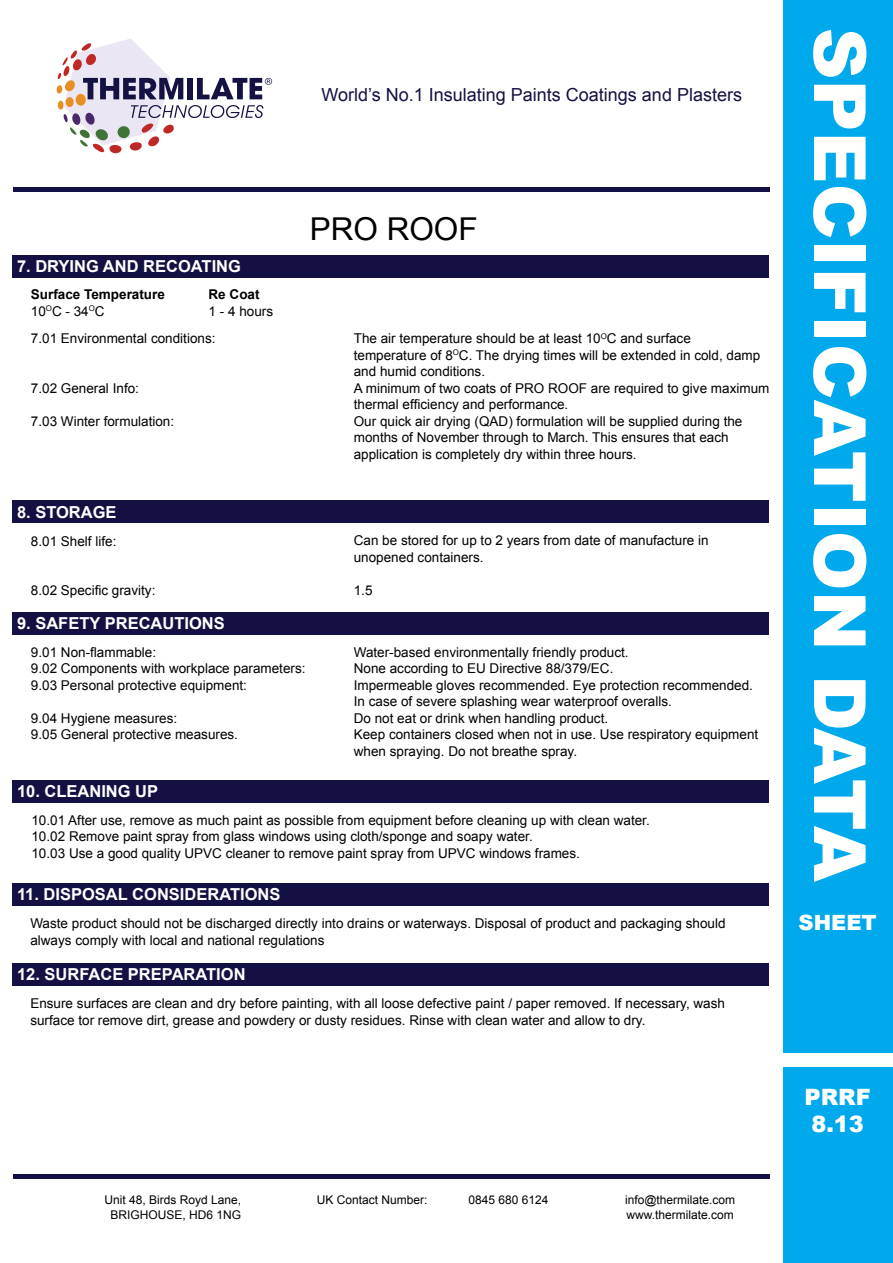
<style>
.page{position:relative;width:893px;height:1263px;background:#fff}
.page>*{position:absolute;margin:0;border:0;box-sizing:border-box;transform-origin:0 0}
.t1{font:900 72px "Arial";color:#fffffe}
.t2{font:31.5px "Arial";color:#000}
.t3{font:900 22.5px/27px "Arial";color:#fff;text-align:center}
.t4{font:900 21px "Arial";color:#fff}
.t5{font:18px "Arial";color:#131143}
.t6{font:700 16.5px "Arial";color:#fff}
.t7{font:13.5px/16.5px "Arial";color:#000}
.t8{font:700 13.5px/16.5px "Arial";color:#000}
.t9{font:12px/14.4px "Arial";color:#000;text-align:center}
.s1{font-weight:400}
</style>
<div class="page">
<div style="left:13px;top:255px;width:756px;height:22px;background:#131143"></div>
<div style="left:13px;top:501px;width:756px;height:22px;background:#131143"></div>
<div style="left:13px;top:612px;width:756px;height:22px;background:#131143"></div>
<div style="left:13px;top:780px;width:756px;height:22px;background:#131143"></div>
<div style="left:13px;top:883px;width:756px;height:22px;background:#131143"></div>
<div style="left:13px;top:963px;width:756px;height:22px;background:#131143"></div>
<hr style="left:13px;top:1174px;width:757px;height:4px;background:#131143">
<div style="left:783px;top:0;width:109px;height:1263px;background:#00a9ec"></div>
<div style="left:782px;top:1053px;width:111px;height:13px;background:#fff"></div>
<svg style="left:57px;top:38px;width:215px;height:115px"></svg>
<div style="left:13px;top:187px;width:757px;height:5px;background:#131143"></div>
<h3 class="t5" style="left:321px;top:83px;width:422px">World’s No.1 Insulating Paints Coatings and Plasters</h3>
<p class="t6" style="left:17px;top:255px;width:224px">7. DRYING AND RECOATING</p>
<p class="t8" style="left:31px;top:287px;width:136px">SURFACE TEMPERATURE<br><span class="s1">10</span><sup>O</sup><span class="s1">C - 34</span><sup>O</sup><span class="s1">C</span></p>
<p class="t8" style="left:209px;top:287px;width:53px">RE COAT</p>
<p class="t7" style="left:209px;top:303px;width:66px">1 - 4 hours</p>
<p class="t7" style="left:31px;top:330px;width:186px">7.01 Environmental conditions:</p>
<p class="t7" style="left:31px;top:380px;width:110px">7.02 General Info:</p>
<p class="t7" style="left:31px;top:413px;width:145px">7.03 Winter formulation:</p>
<p class="t6" style="left:17px;top:501px;width:77px">8. STORAGE</p>
<p class="t7" style="left:31px;top:533px;width:87px">8.01 Shelf life:</p>
<p class="t7" style="left:31px;top:582px;width:126px">8.02 Specific gravity:</p>
<p class="t6" style="left:17px;top:612px;width:63px">9. SAFETY</p>
<p class="t6" style="left:105px;top:612px;width:34px">PRECAUTI</p>
<p class="t6" style="left:189px;top:612px;width:36px">ONS</p>
<h2 class="t2" style="left:310px;top:208px;width:170px">PRO ROOF</h2>
<p class="t7" style="left:354px;top:330px;width:417px">The air temperature should be at least 10<sup>O</sup>C and surface<br>temperature of 8<sup>O</sup>C. The drying times will be extended in cold, damp and humid conditions.<br>A minimum of two coats of PRO ROOF are required to give maximum thermal efficiency and performance.<br>Our quick air drying (QAD) formulation will be supplied during the months of November through to March. This ensures that each application is completely dry within three hours.</p>
<p class="t7" style="left:354px;top:533px;width:356px">Can be stored for up to 2 years from date of manufacture in unopened containers.</p>
<p class="t7" style="left:354px;top:582px;width:20px">1.5</p>
<p class="t7" style="left:31px;top:644px;width:276px">9.01 Non-flammable:<br>9.02 Components with workplace parameters:<br>9.03 Personal protective equipment:</p>
<p class="t7" style="left:31px;top:710px;width:209px">9.04 Hygiene measures:<br>9.05 General protective measures.</p>
<p class="t6" style="left:17px;top:780px;width:143px">10. CLEANING UP</p>
<p class="t7" style="left:354px;top:644px;width:406px">Water-based environmentally friendly product.<br>None according to EU Directive 88/379/EC.<br>Impermeable gloves recommended. Eye protection recommended.<br>In case of severe splashing wear waterproof overalls.<br>Do not eat or drink when handling product.<br>Keep containers closed when not in use. Use respiratory equipment when spraying. Do not breathe spray.</p>
<p class="t7" style="left:31px;top:812px;width:620px">10.01 After use, remove as much paint as possible from equipment before cleaning up with clean water.<br>10.02 Remove paint spray from glass windows using cloth/sponge and soapy water.<br>10.03 Use a good quality UPVC cleaner to remove paint spray from UPVC windows frames.</p>
<p class="t6" style="left:17px;top:883px;width:265px">11. DISPOSAL CONSIDERATIONS</p>
<p class="t7" style="left:30px;top:915px;width:697px">Waste product should not be discharged directly into drains or waterways. Disposal of product and packaging should always comply with local and national regulations</p>
<p class="t6" style="left:17px;top:963px;width:217px">12. SURFACE PREPARATION</p>
<p class="t7" style="left:30px;top:995px;width:696px">Ensure surfaces are clean and dry before painting, with all loose defective paint / paper removed. If necessary, wash surface tor remove dirt, grease and powdery or dusty residues. Rinse with clean water and allow to dry.</p>
<p class="t9" style="left:104px;top:1193px;width:138px">Unit 48, Birds Royd Lane,<br>BRIGHOUSE, HD6 1NG</p>
<p class="t9" style="left:317px;top:1193px;width:112px">UK Contact Number:</p>
<p class="t9" style="left:469px;top:1193px;width:82px">0845 680 6124</p>
<p class="t9" style="left:625px;top:1193px;width:112px;text-align:left">info@thermilate.com www.thermilate.com</p>
<h1 class="t1" style="left:892px;top:28px;width:856px;rotate:90deg">SPECIFICATION DATA</h1>
<h3 class="t4" style="left:799px;top:907px;width:80px">SHEET</h3>
<h3 class="t3" style="left:804px;top:1083px;width:68px">PRRF<br>8.13</h3>
</div>
